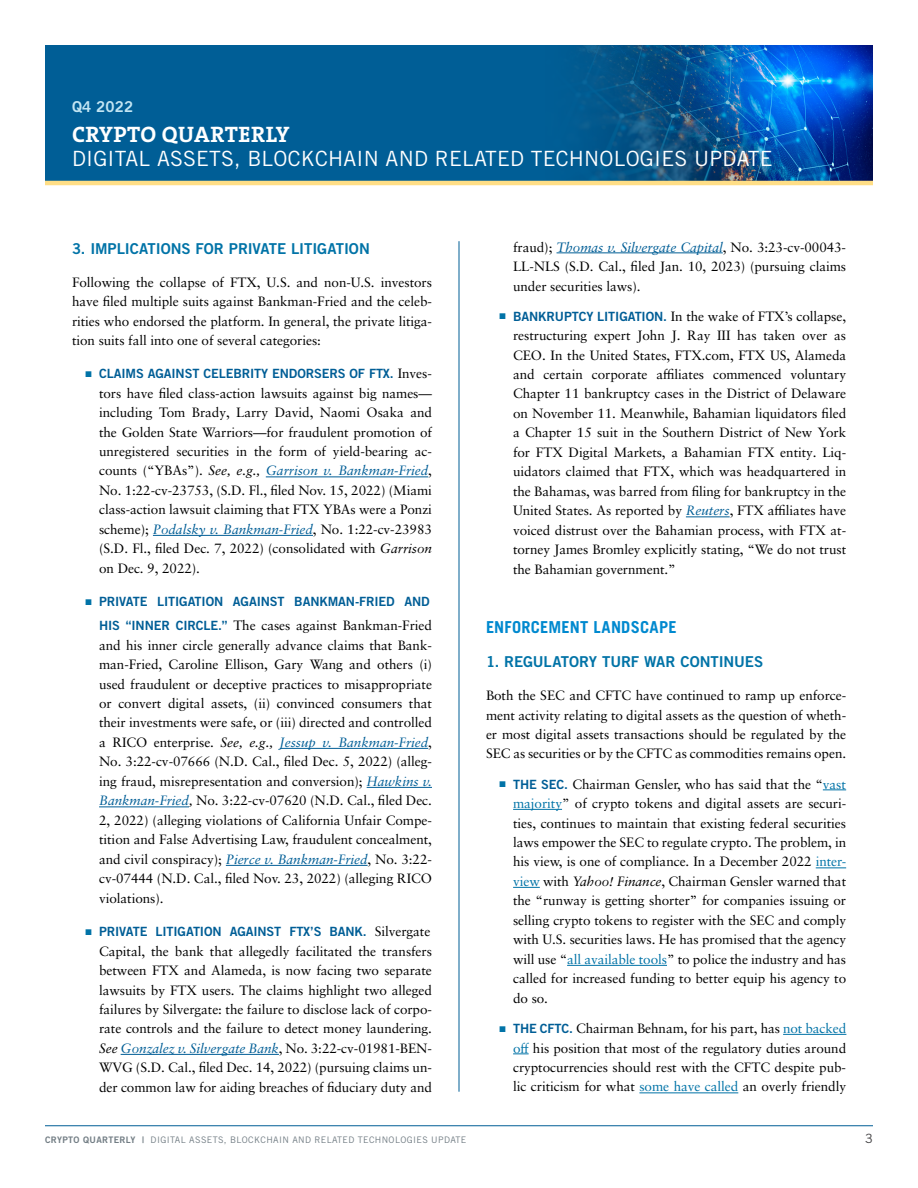
<style>
.page{position:relative;width:918px;height:1188px;background:#fff}
.page>*{position:absolute;margin:0;border:0;box-sizing:border-box;transform-origin:0 0}
.t1{font:700 22.5px "The Serif B W7";letter-spacing:.025em;color:#fff}
.t2{font:21px "Trade Gothic LT Pro";letter-spacing:.01em;color:#fff}
.t3{font:700 16.5px "Trade Gothic LT Pro";letter-spacing:.015em;color:#0089cf}
.t4{font:15px "Trade Gothic LT Pro Bd 2";letter-spacing:-.005em;color:#0173a7}
.t5{font:15px "Trade Gothic LT Pro Bd 2";letter-spacing:.01em;color:#c2e5f3}
.t6{font:13.5px/19.5px "Sabon LT Pro";letter-spacing:-.005em;color:#000;text-align:justify}
.t7{font:12.75px "Trade Gothic LT Pro Bd 2";letter-spacing:-.01em;color:#005e96}
.t8{font:12.75px "Trade Gothic LT Pro";color:#414042}
.t9{font:9px "Trade Gothic LT Pro";letter-spacing:.04em;color:#727d84}
.s1{color:#0173a7}
.s2{font-family:"Sabon LT Pro";font-size:13.5px;color:#000}
.s3{font-style:italic}
.s4{font-style:italic;color:#005e96}
.s5{font-family:"Trade Gothic LT Pro Bd 2";font-size:12.75px;color:#005e96}
.s6{font-family:"Trade Gothic LT Pro Bd 2"}
</style>
<div class="page">
<div style="left:45px;top:45px;width:828px;height:136px;background:#005e96"></div>
<img style="left:541px;top:45px;width:332px;height:136px">
<hr style="left:45px;top:1125px;width:828px;height:1px;background:#005e96">
<hr style="left:45px;top:181px;width:828px;height:4px;background:#ffde86">
<hr style="left:557px;top:253px;width:166px;height:1px;background:#005e96">
<hr style="left:686px;top:517px;width:44px;height:1px;background:#005e96">
<svg style="left:823px;top:790px;width:23px;height:1px"></svg>
<hr style="left:513px;top:809px;width:49px;height:1px;background:#0173a7">
<hr style="left:816px;top:868px;width:30px;height:1px;background:#0173a7">
<svg style="left:513px;top:887px;width:27px;height:1px"></svg>
<hr style="left:567px;top:965px;width:100px;height:1px;background:#0173a7">
<hr style="left:783px;top:1034px;width:63px;height:1px;background:#0173a7">
<svg style="left:513px;top:1054px;width:16px;height:1px"></svg>
<hr style="left:639px;top:1093px;width:99px;height:1px;background:#0173a7">
<hr style="left:266px;top:477px;width:162px;height:1px;background:#005e96">
<hr style="left:153px;top:535px;width:160px;height:1px;background:#005e96">
<hr style="left:280px;top:748px;width:148px;height:1px;background:#005e96">
<hr style="left:367px;top:787px;width:65px;height:1px;background:#005e96">
<hr style="left:99px;top:807px;width:90px;height:1px;background:#005e96">
<hr style="left:226px;top:865px;width:142px;height:1px;background:#005e96">
<hr style="left:121px;top:1054px;width:158px;height:1px;background:#005e96">
<hr style="left:459px;top:241px;width:1px;height:851px;background:#005e96">
<p class="t5" style="left:72px;top:97px;width:63px">Q4 2022</p>
<h1 class="t1" style="left:72px;top:119px;width:219px">CRYPTO QUARTERLY</h1>
<h2 class="t2" style="left:72px;top:146px;width:702px">DIGITAL ASSETS, BLOCKCHAIN AND RELATED TECHNOLOGIES UPDATE</h2>
<p class="t4" style="left:72px;top:239px;width:299px">3. IMPLICATIONS FOR PRIVATE LITIGATION</p>
<p class="t6" style="left:72px;top:272px;width:362px">Following the collapse of FTX, U.S. and non-U.S. investors have filed multiple suits against Bankman-Fried and the celeb&shy;rities who endorsed the platform. In general, the private litiga&shy;tion suits fall into one of several categories:</p>
<p class="t7" style="left:86px;top:366px;width:348px"><span class="s1">■</span> CLAIMS AGAINST CELEBRITY ENDORSERS OF FTX. <span class="s2">Inves-</span></p>
<p class="t6" style="left:99px;top:383px;width:334px">tors have filed class-action lawsuits against big names— including Tom Brady, Larry David, Naomi Osaka and the Golden State Warriors—for fraudulent promotion of unregistered securities in the form of yield-bearing ac&shy;counts (“YBAs”). <span class="s3">See, e.g.,</span> <span class="s4">Garrison v. Bankman-Fried</span>, No. 1:22-cv-23753, (S.D. Fl., filed Nov. 15, 2022) (Miami class-action lawsuit claiming that FTX YBAs were a Ponzi scheme); <span class="s4">Podalsky v. Bankman-Fried</span>, No. 1:22-cv-23983 (S.D. Fl., filed Dec. 7, 2022) (consolidated with <span class="s3">Garrison </span>on Dec. 9, 2022).</p>
<p class="t7" style="left:86px;top:594px;width:346px"><span class="s1">■</span> PRIVATE LITIGATION AGAINST BANKMAN-FRIED AND</p>
<p class="t6" style="left:99px;top:615px;width:334px"><span class="s5">HIS “INNER CIRCLE.”</span> The cases against Bankman-Fried and his inner circle generally advance claims that Bank&shy;man-Fried, Caroline Ellison, Gary Wang and others (i) used fraudulent or deceptive practices to misappropriate or convert digital assets, (ii) convinced consumers that their investments were safe, or (iii) directed and controlled a RICO enterprise. <span class="s3">See, e.g.,</span> <span class="s4">Jessup v. Bankman-Fried</span>, No. 3:22-cv-07666 (N.D. Cal., filed Dec. 5, 2022) (alleg&shy;ing fraud, misrepresentation and conversion); <span class="s4">Hawkins v.<br>Bankman-Fried</span><span class="s3">,</span> No. 3:22-cv-07620 (N.D. Cal., filed Dec.<br>2, 2022) (alleging violations of California Unfair Compe&shy;tition and False Advertising Law, fraudulent concealment, and civil conspiracy); <span class="s4">Pierce v. Bankman-Fried</span>, No. 3:22- cv-07444 (N.D. Cal., filed Nov. 23, 2022) (alleging RICO violations).</p>
<p class="t7" style="left:86px;top:924px;width:346px"><span class="s1">■</span> PRIVATE LITIGATION AGAINST FTX’S BANK. <span class="s2">Silvergate</span></p>
<p class="t6" style="left:99px;top:941px;width:334px">Capital, the bank that allegedly facilitated the transfers between FTX and Alameda, is now facing two separate lawsuits by FTX users. The claims highlight two alleged failures by Silvergate: the failure to disclose lack of corpo&shy;rate controls and the failure to detect money laundering.<br><span class="s3">See</span> <span class="s4">Gonzalez v. Silvergate Bank</span>, No. 3:22-cv-01981-BEN-WVG (S.D. Cal., filed Dec. 14, 2022) (pursuing claims un&shy;der common law for aiding breaches of fiduciary duty and</p>
<p class="t9" style="left:45px;top:1134px;width:423px"><span class="s6">CRYPTO QUARTERLY |</span> DIGITAL ASSETS, BLOCKCHAIN AND RELATED TECHNOLOGIES UPDATE</p>
<p class="t6" style="left:513px;top:237px;width:335px">fraud); <span class="s4">Thomas v. Silvergate Capital</span>, No. 3:23-cv-00043- LL-NLS (S.D. Cal., filed Jan. 10, 2023) (pursuing claims under securities laws).</p>
<p class="t6" style="left:513px;top:306px;width:335px;text-indent:-14px"><span class="s1">■</span> <span class="s5">BANKRUPTCY LITIGATION.</span> In the wake of FTX’s collapse, restructuring expert John J. Ray III has taken over as CEO. In the United States, FTX.com, FTX US, Alameda and certain corporate affiliates commenced voluntary Chapter 11 bankruptcy cases in the District of Delaware on November 11. Meanwhile, Bahamian liquidators filed a Chapter 15 suit in the Southern District of New York for FTX Digital Markets, a Bahamian FTX entity. Liq&shy;uidators claimed that FTX, which was headquartered in the Bahamas, was barred from filing for bankruptcy in the United States. As reported by <span class="s4">Reuters</span>, FTX affiliates have voiced distrust over the Bahamian process, with FTX at&shy;torney James Bromley explicitly stating, “We do not trust the Bahamian government.”</p>
<p class="t3" style="left:486px;top:616px;width:192px">ENFORCEMENT LANDSCAPE</p>
<p class="t4" style="left:486px;top:652px;width:279px">1. REGULATORY TURF WAR CONTINUES</p>
<p class="t6" style="left:486px;top:685px;width:362px">Both the SEC and CFTC have continued to ramp up enforce&shy;ment activity relating to digital assets as the question of wheth&shy;er most digital assets transactions should be regulated by the SEC as securities or by the CFTC as commodities remains open.</p>
<p class="t6" style="left:513px;top:774px;width:335px;text-indent:-14px"><span class="s1">■</span> <span class="s5">THE SEC.</span> Chairman Gensler, who has said that the “<span class="s1">vast majority</span>” of crypto tokens and digital assets are securi&shy;ties, continues to maintain that existing federal securities laws empower the SEC to regulate crypto. The problem, in his view, is one of compliance. In a December 2022 <span class="s1">inter&shy;view</span> with <span class="s3">Yahoo! Finance</span>, Chairman Gensler warned that the “runway is getting shorter” for companies issuing or selling crypto tokens to register with the SEC and comply with U.S. securities laws. He has promised that the agency will use “<span class="s1">all available tools</span>” to police the industry and has called for increased funding to better equip his agency to do so.</p>
<p class="t6" style="left:513px;top:1018px;width:335px;text-indent:-14px"><span class="s1">■</span> <span class="s5">THE CFTC.</span> Chairman Behnam, for his part, has <span class="s1">not backed off</span> his position that most of the regulatory duties around cryptocurrencies should rest with the CFTC despite pub&shy;lic criticism for what <span class="s1">some have called</span> an overly friendly</p>
<p class="t8" style="left:865px;top:1131px;width:9px">3</p>
</div>
